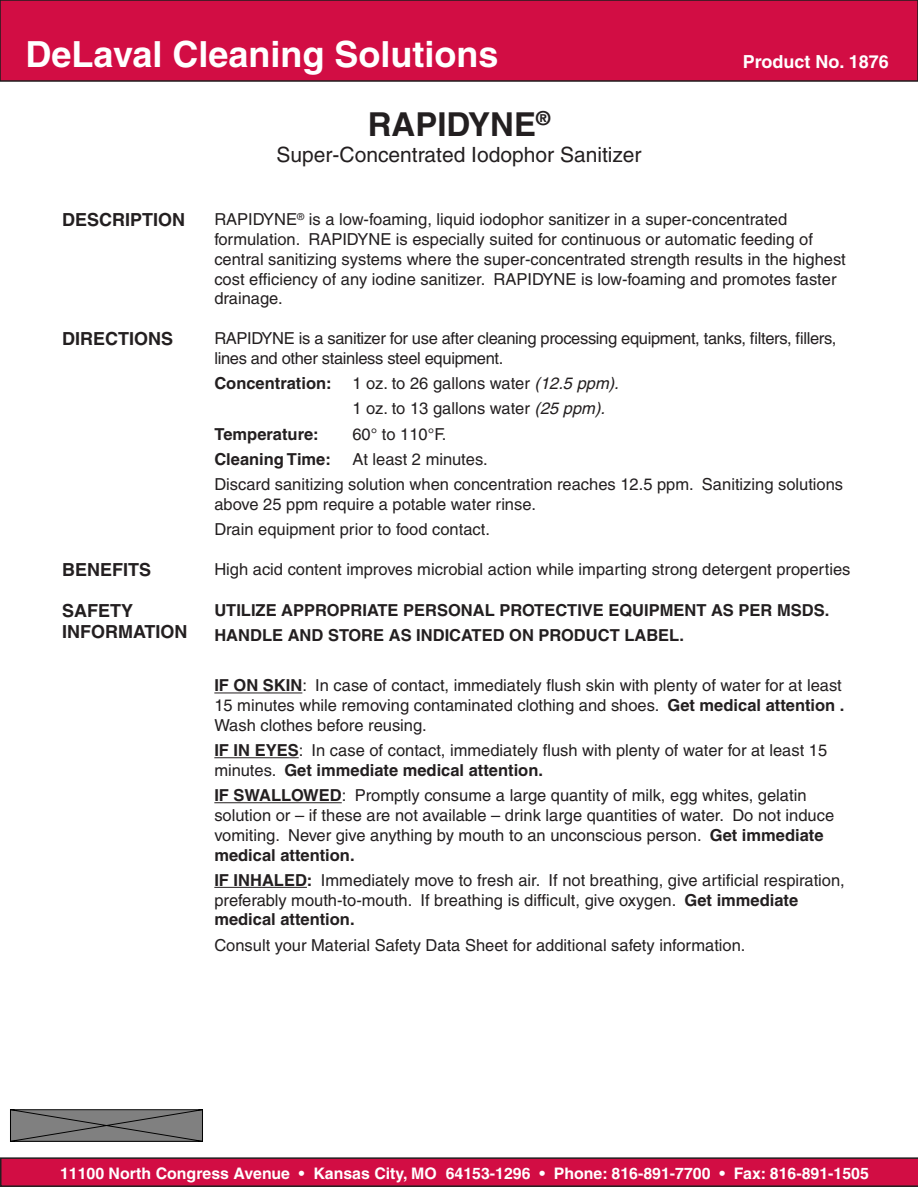
<style>
.page{position:relative;width:918px;height:1188px;background:#fff}
.page>*{position:absolute;margin:0;border:0;box-sizing:border-box;transform-origin:0 0}
.t1{font:700 36px "Helvetica";color:#fff}
.t2{font:700 33px "Helvetica";color:#231f20}
.t3{font:21px "Helvetica";color:#231f20}
.t4{font:700 18px "Helvetica";color:#231f20}
.t5{font:700 18px "Helvetica";color:#fff}
.t6{font:16.5px/19.8px "Helvetica";color:#231f20}
.t7{font:700 16.5px "Helvetica";color:#231f20}
.t8{font:16.5px/19.8px "Helvetica";letter-spacing:-.02em;color:#231f20}
.t9{font:700 15.9px "Helvetica";color:#fff}
.s1{font-style:italic}
.s2{font-weight:700}
</style>
<div class="page">
<div style="left:0;top:0;width:918px;height:81px;background:#d20d44"></div>
<div style="left:0;top:0;width:918px;height:82px;border:2px solid #201d1e"></div>
<svg style="left:0;top:1157px;width:918px;height:30px;background:#bf1142"></svg>
<svg style="left:10px;top:1109px;width:193px;height:33px;background:#707070"></svg>
<hr style="left:214px;top:693px;width:88px;height:1px;background:#231f20">
<hr style="left:214px;top:757px;width:85px;height:1px;background:#231f20">
<hr style="left:214px;top:802px;width:128px;height:1px;background:#231f20">
<hr style="left:214px;top:887px;width:93px;height:1px;background:#231f20">
<p class="t1" style="left:26px;top:32px;width:474px">DeLaval Cleaning Solutions</p>
<p class="t2" style="left:368px;top:105px;width:184px">RAPIDYNE<sup>®</sup></p>
<p class="t3" style="left:277px;top:142px;width:366px">Super-Concentrated Iodophor Sanitizer</p>
<p class="t5" style="left:743px;top:51px;width:147px">Product No. 1876</p>
<p class="t4" style="left:62px;top:209px;width:125px">DESCRIPTION</p>
<p class="t6" style="left:214px;top:210px;width:633px">RAPIDYNE<sup>®</sup> is a low-foaming, liquid iodophor sanitizer in a super-concentrated formulation. RAPIDYNE is especially suited for continuous or automatic feeding of central sanitizing systems where the super-concentrated strength results in the highest cost efficiency of any iodine sanitizer. RAPIDYNE is low-foaming and promotes faster drainage.</p>
<p class="t4" style="left:62px;top:328px;width:113px">DIRECTIONS</p>
<p class="t8" style="left:214px;top:329px;width:624px">RAPIDYNE is a sanitizer for use after cleaning processing equipment, tanks, filters, fillers, lines and other stainless steel equipment.</p>
<p class="t7" style="left:214px;top:373px;width:119px">Concentration:</p>
<p class="t6" style="left:352px;top:374px;width:268px">1 oz. to 26 gallons water <span class="s1">(12.5 ppm).</span></p>
<p class="t6" style="left:352px;top:399px;width:254px">1 oz. to 13 gallons water <span class="s1">(25 ppm).</span></p>
<p class="t7" style="left:214px;top:424px;width:106px">Temperature:</p>
<p class="t6" style="left:352px;top:424px;width:96px">60° to 110°F.</p>
<p class="t7" style="left:214px;top:449px;width:118px">Cleaning Time:</p>
<p class="t6" style="left:352px;top:449px;width:137px">At least 2 minutes.</p>
<p class="t6" style="left:214px;top:474px;width:630px">Discard sanitizing solution when concentration reaches 12.5 ppm. Sanitizing solutions above 25 ppm require a potable water rinse.</p>
<p class="t6" style="left:214px;top:519px;width:277px">Drain equipment prior to food contact.</p>
<p class="t4" style="left:62px;top:559px;width:91px">BENEFITS</p>
<p class="t6" style="left:214px;top:559px;width:638px">High acid content improves microbial action while imparting strong detergent properties</p>
<p class="t4" style="left:62px;top:600px;width:73px">SAFETY</p>
<p class="t4" style="left:62px;top:621px;width:127px">INFORMATION</p>
<p class="t7" style="left:214px;top:600px;width:79px">Uti lize appropriate</p>
<p class="t7" style="left:403px;top:600px;width:13px">persona</p>
<p class="t7" style="left:485px;top:600px;width:26px">l protecti</p>
<p class="t7" style="left:582px;top:600px;width:62px">ve equipment</p>
<p class="t7" style="left:711px;top:600px;width:40px">as per</p>
<p class="t7" style="left:777px;top:600px;width:54px">MSDS.</p>
<p class="t7" style="left:214px;top:625px;width:25px">Hand</p>
<p class="t7" style="left:262px;top:625px;width:39px">le and</p>
<p class="t7" style="left:328px;top:625px;width:12px">store</p>
<p class="t7" style="left:389px;top:625px;width:39px">as indicated</p>
<p class="t7" style="left:509px;top:625px;width:42px">on product</p>
<p class="t7" style="left:624px;top:625px;width:23px">labe</p>
<p class="t7" style="left:669px;top:625px;width:16px">l.</p>
<p class="t6" style="left:214px;top:676px;width:632px"><span class="s2">IF ON SKIN</span>: In case of contact, immediately flush skin with plenty of water for at least<br>15 minutes while removing contaminated clothing and shoes. <span class="s2">Get medical attention .<br></span>Wash clothes before reusing.</p>
<p class="t6" style="left:214px;top:740px;width:614px"><span class="s2">IF IN EYES</span>: In case of contact, immediately flush with plenty of water for at least 15 minutes. <span class="s2">Get immediate medical attention.</span></p>
<p class="t6" style="left:214px;top:785px;width:621px"><span class="s2">IF SWALLOWED</span>: Promptly consume a large quantity of milk, egg whites, gelatin solution or – if these are not available – drink large quantities of water. Do not induce vomiting. Never give anything by mouth to an unconscious person. <span class="s2">Get immediate medical attention.</span></p>
<p class="t6" style="left:214px;top:870px;width:632px"><span class="s2">IF INHALED:</span> Immediately move to fresh air. If not breathing, give artificial respiration, preferably mouth-to-mouth. If breathing is difficult, give oxygen. <span class="s2">Get immediate medical attention.</span></p>
<p class="t6" style="left:214px;top:935px;width:533px">Consult your Material Safety Data Sheet for additional safety information.</p>
<p class="t9" style="left:60px;top:1164px;width:810px">11100 North Congress Avenue • Kansas City, MO 64153-1296 • Phone: 816-891-7700 • Fax: 816-891-1505</p>
</div>
